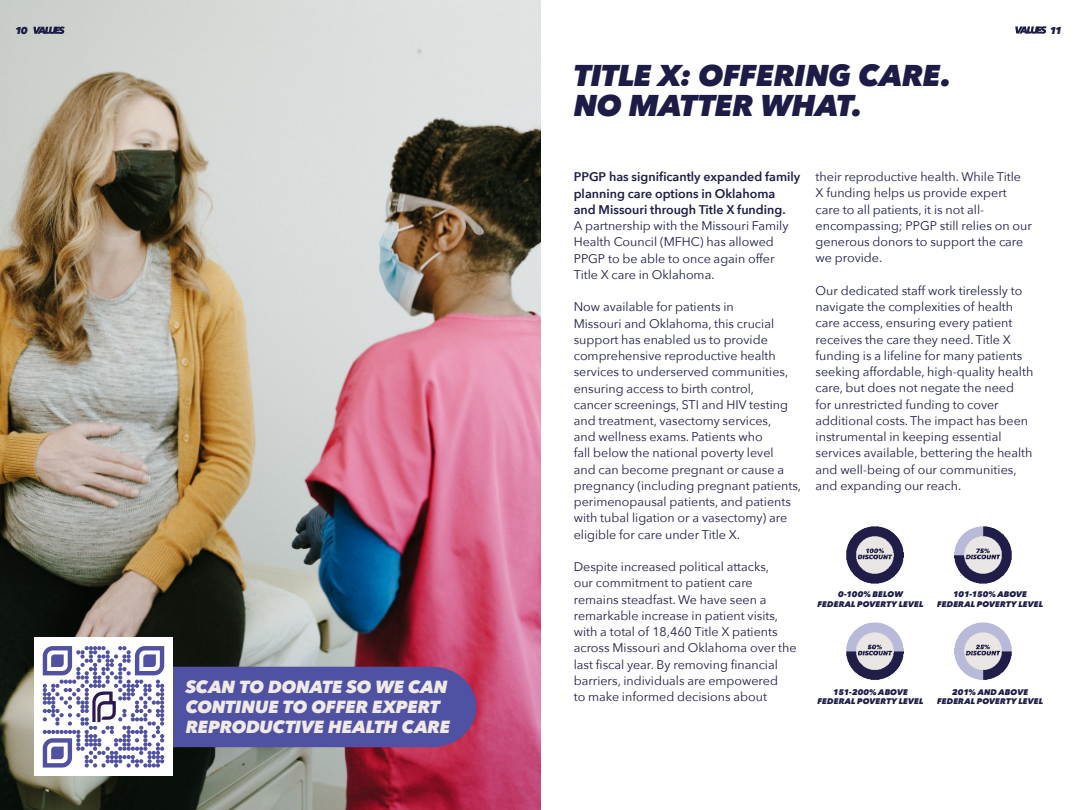
<style>
.page{position:relative;width:1080px;height:810px;background:#fff}
.page>*{position:absolute;margin:0;border:0;box-sizing:border-box;transform-origin:0 0}
.t1{font:italic 800 30px/30px "Avenir Next";letter-spacing:-.015em;color:#1d1c47}
.t2{font:italic 800 17.5px/20px "Avenir Next";letter-spacing:-.01em;color:#efeae5}
.t3{font:12.5px/16.2px "Avenir Next";color:#1d1c47}
.t4{font:600 12.5px/16.2px "Avenir Next";color:#1d1c47}
.t5{font:italic 800 10px "Avenir Next";color:#1d1c47}
.t6{font:italic 800 8.12px/9.8px "Avenir Next";letter-spacing:.01em;color:#1d1c47;text-align:center}
</style>
<div class="page">
<svg style="left:1015px;top:26px;width:32px;height:8px"></svg>
<img style="left:0;top:0;width:541px;height:810px">
<img style="left:846px;top:526px;width:166px;height:154px">
<div style="left:814px;top:589px;width:113px;height:29px;background:#fff"></div>
<div style="left:934px;top:589px;width:113px;height:29px;background:#fff"></div>
<div style="left:34px;top:638px;width:139px;height:138px;background:#fff"></div>
<svg style="left:43px;top:646px;width:433px;height:122px"></svg>
<svg style="left:33px;top:27px;width:32px;height:7px"></svg>
<p class="t5" style="left:15px;top:24px;width:14px">10</p>
<h2 class="t2" style="left:186px;top:677px;width:266px">SCAN TO DONATE SO WE CAN<br>CONTINUE TO OFFER EXPERT<br>REPRODUCTIVE HEALTH CARE</h2>
<h1 class="t1" style="left:574px;top:61px;width:379px">TITLE X: OFFERING CARE.<br>NO MATTER WHAT.</h1>
<p class="t5" style="left:1050px;top:24px;width:14px">11</p>
<p class="t4" style="left:574px;top:168px;width:228px">PPGP has significantly expanded family planning care options in Oklahoma and Missouri through Title X funding.</p>
<p class="t3" style="left:574px;top:217px;width:216px">A partnership with the Missouri Family<br>Health Council (MFHC) has allowed<br>PPGP to be able to once again offer<br>Title X care in Oklahoma.</p>
<p class="t3" style="left:574px;top:298px;width:229px">Now available for patients in<br>Missouri and Oklahoma, this crucial support has enabled us to provide comprehensive reproductive health services to underserved communities, ensuring access to birth control,<br>cancer screenings, STI and HIV testing and treatment, vasectomy services,<br>and wellness exams. Patients who<br>fall below the national poverty level<br>and can become pregnant or cause a pregnancy (including pregnant patients, perimenopausal patients, and patients with tubal ligation or a vasectomy) are eligible for care under Title X.</p>
<p class="t3" style="left:574px;top:558px;width:224px">Despite increased political attacks,<br>our commitment to patient care remains steadfast. We have seen a remarkable increase in patient visits, with a total of 18,460 Title X patients across Missouri and Oklahoma over the last fiscal year. By removing financial barriers, individuals are empowered<br>to make informed decisions about</p>
<p class="t3" style="left:816px;top:168px;width:218px">their reproductive health. While Title<br>X funding helps us provide expert care to all patients, it is not all&shy;encompassing; PPGP still relies on our generous donors to support the care we provide.</p>
<p class="t3" style="left:816px;top:282px;width:219px">Our dedicated staff work tirelessly to navigate the complexities of health care access, ensuring every patient receives the care they need. Title X funding is a lifeline for many patients seeking affordable, high-quality health care, but does not negate the need<br>for unrestricted funding to cover additional costs. The impact has been instrumental in keeping essential services available, bettering the health and well-being of our communities, and expanding our reach.</p>
<p class="t6" style="left:818px;top:589px;width:107px">0-100% BELOW<br>FEDERAL POVERTY LEVEL</p>
<p class="t6" style="left:937px;top:589px;width:107px">101-150% ABOVE<br>FEDERAL POVERTY LEVEL</p>
<p class="t6" style="left:818px;top:687px;width:107px">151-200% ABOVE<br>FEDERAL POVERTY LEVEL</p>
<p class="t6" style="left:937px;top:687px;width:107px">201% AND ABOVE<br>FEDERAL POVERTY LEVEL</p>
</div>
